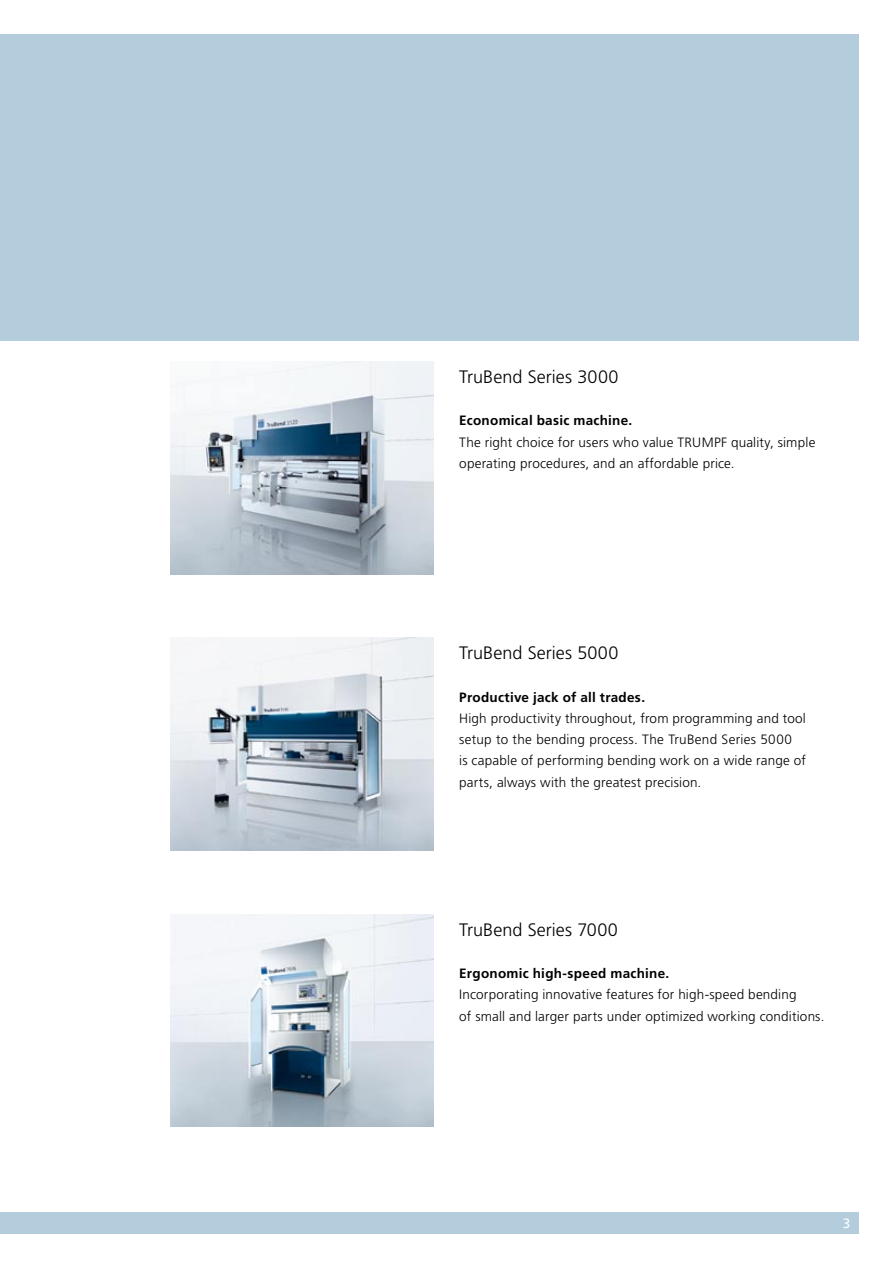
<style>
.page{position:relative;width:893px;height:1263px;background:#fff}
.page>*{position:absolute;margin:0;border:0;box-sizing:border-box;transform-origin:0 0}
.t1{font:300 18px "Frutiger LT Pro";letter-spacing:.005em;color:#000}
.t2{font:300 13.5px/21.3px "Frutiger LT Pro";letter-spacing:.015em;color:#000}
.t3{font:700 13.5px "Frutiger LT Pro";letter-spacing:.02em;color:#000}
.t4{font:13.5px "Frutiger LT Pro";color:#fff}
</style>
<div class="page">
<div style="left:0;top:1212px;width:859px;height:21px;background:#b3cddc"></div>
<div style="left:0;top:34px;width:859px;height:306px;background:#b3cddc"></div>
<img style="left:170px;top:914px;width:264px;height:213px">
<img style="left:170px;top:638px;width:264px;height:212px">
<img style="left:170px;top:361px;width:264px;height:213px">
<h1 class="t1" style="left:459px;top:366px;width:161px">TruBend Series 3000</h1>
<p class="t3" style="left:459px;top:413px;width:174px">Economical basic machine.</p>
<p class="t2" style="left:459px;top:431px;width:358px">The right choice for users who value TRUMPF quality, simple operating procedures, and an affordable price.</p>
<h1 class="t1" style="left:459px;top:642px;width:161px">TruBend Series 5000</h1>
<p class="t3" style="left:459px;top:689px;width:187px">Productive jack of all trades.</p>
<p class="t2" style="left:459px;top:708px;width:348px">High productivity throughout, from programming and tool setup to the bending process. The TruBend Series 5000<br>is capable of performing bending work on a wide range of parts, always with the greatest precision.</p>
<h1 class="t1" style="left:459px;top:919px;width:160px">TruBend Series 7000</h1>
<p class="t3" style="left:459px;top:965px;width:211px">Ergonomic high-speed machine.</p>
<p class="t2" style="left:459px;top:984px;width:367px">Incorporating innovative features for high-speed bending<br>of small and larger parts under optimized working conditions.</p>
<p class="t4" style="left:843px;top:1215px;width:9px">3</p>
</div>
